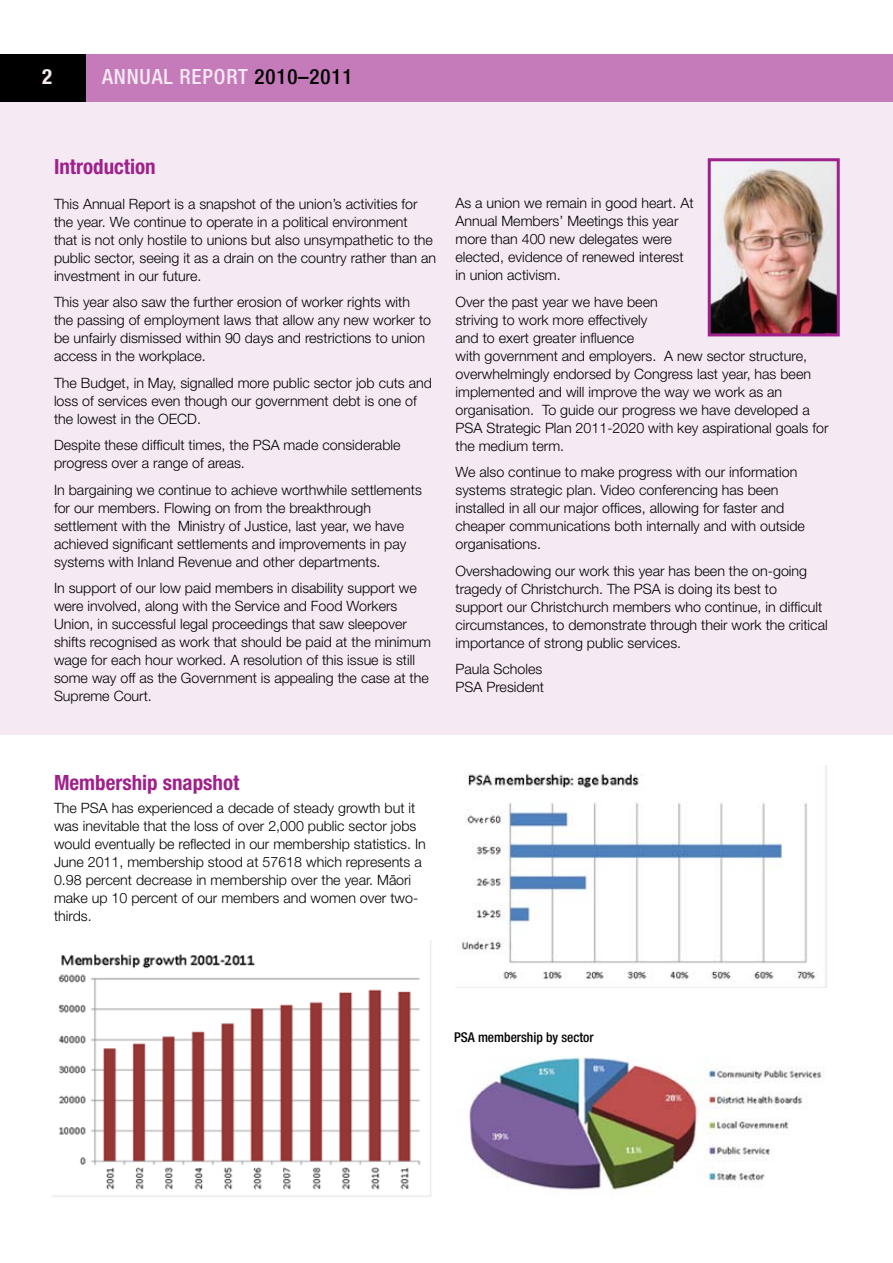
<style>
.page{position:relative;width:893px;height:1263px;background:#fff}
.page>*{position:absolute;margin:0;border:0;box-sizing:border-box;transform-origin:0 0}
.t1{font:700 condensed 21px "Helvetica Neue";color:#9f218b}
.t2{font:500 condensed 21px "Helvetica Neue";color:#f5e9f3}
.t3{font:500 condensed 21px "Helvetica Neue";letter-spacing:.04em;color:#000}
.t4{font:700 condensed 21px "Helvetica Neue";color:#f5e9f3}
.t5{font:300 14.25px/18px "Helvetica Neue";color:#000}
.t6{font:500 condensed 13.5px "Helvetica Neue";color:#000}
</style>
<div class="page">
<div style="left:0;top:54px;width:893px;height:47px;background:#c57ab9"></div>
<div style="left:0;top:54px;width:85px;height:47px;background:#000"></div>
<div style="left:0;top:102px;width:893px;height:632px;background:#f5e9f3"></div>
<img style="left:469px;top:1057px;width:355px;height:139px">
<img style="left:712px;top:162px;width:124px;height:170px">
<div style="left:708px;top:158px;width:132px;height:178px;border:3px solid #9f218b"></div>
<img style="left:455px;top:765px;width:372px;height:223px">
<img style="left:52px;top:940px;width:379px;height:257px">
<h1 class="t4" style="left:42px;top:64px;width:12px">2</h1>
<h1 class="t2" style="left:102px;top:64px;width:25px">Annual</h1>
<h1 class="t2" style="left:179px;top:64px;width:25px">Report</h1>
<h1 class="t3" style="left:255px;top:64px;width:99px">2010–2011</h1>
<h1 class="t1" style="left:54px;top:153px;width:103px">Introduction</h1>
<p class="t5" style="left:54px;top:194px;width:384px">This Annual Report is a snapshot of the union’s activities for the year. We continue to operate in a political environment<br>that is not only hostile to unions but also unsympathetic to the public sector, seeing it as a drain on the country rather than an investment in our future.</p>
<p class="t5" style="left:54px;top:293px;width:379px">This year also saw the further erosion of worker rights with the passing of employment laws that allow any new worker to be unfairly dismissed within 90 days and restrictions to union access in the workplace.</p>
<p class="t5" style="left:54px;top:373px;width:379px">The Budget, in May, signalled more public sector job cuts and loss of services even though our government debt is one of the lowest in the OECD.</p>
<p class="t5" style="left:54px;top:436px;width:348px">Despite these difficult times, the PSA made considerable progress over a range of areas.</p>
<p class="t5" style="left:54px;top:480px;width:369px">In bargaining we continue to achieve worthwhile settlements for our members. Flowing on from the breakthrough settlement with the Ministry of Justice, last year, we have achieved significant settlements and improvements in pay systems with Inland Revenue and other departments.</p>
<p class="t5" style="left:54px;top:579px;width:378px">In support of our low paid members in disability support we were involved, along with the Service and Food Workers Union, in successful legal proceedings that saw sleepover shifts recognised as work that should be paid at the minimum wage for each hour worked. A resolution of this issue is still some way off as the Government is appealing the case at the Supreme Court.</p>
<p class="t5" style="left:455px;top:194px;width:240px">As a union we remain in good heart. At<br>Annual Members’ Meetings this year more than 400 new delegates were elected, evidence of renewed interest in union activism.</p>
<p class="t5" style="left:455px;top:292px;width:375px">Over the past year we have been<br>striving to work more effectively<br>and to exert greater influence<br>with government and employers. A new sector structure, overwhelmingly endorsed by Congress last year, has been implemented and will improve the way we work as an organisation. To guide our progress we have developed a PSA Strategic Plan 2011-2020 with key aspirational goals for the medium term.</p>
<p class="t5" style="left:455px;top:463px;width:351px">We also continue to make progress with our information systems strategic plan. Video conferencing has been installed in all our major offices, allowing for faster and cheaper communications both internally and with outside organisations.</p>
<p class="t5" style="left:455px;top:561px;width:374px">Overshadowing our work this year has been the on-going tragedy of Christchurch. The PSA is doing its best to support our Christchurch members who continue, in difficult circumstances, to demonstrate through their work the critical importance of strong public services.</p>
<p class="t5" style="left:455px;top:660px;width:90px">Paula Scholes<br>PSA President</p>
<h1 class="t1" style="left:54px;top:770px;width:187px">Membership snapshot</h1>
<p class="t5" style="left:54px;top:798px;width:373px">The PSA has experienced a decade of steady growth but it was inevitable that the loss of over 2,000 public sector jobs would eventually be reflected in our membership statistics. In June 2011, membership stood at 57618 which represents a 0.98 percent decrease in membership over the year. Maori make up 10 percent of our members and women over two&shy;thirds.</p>
<p class="t6" style="left:454px;top:1029px;width:141px">PSA membership by sector</p>
</div>
